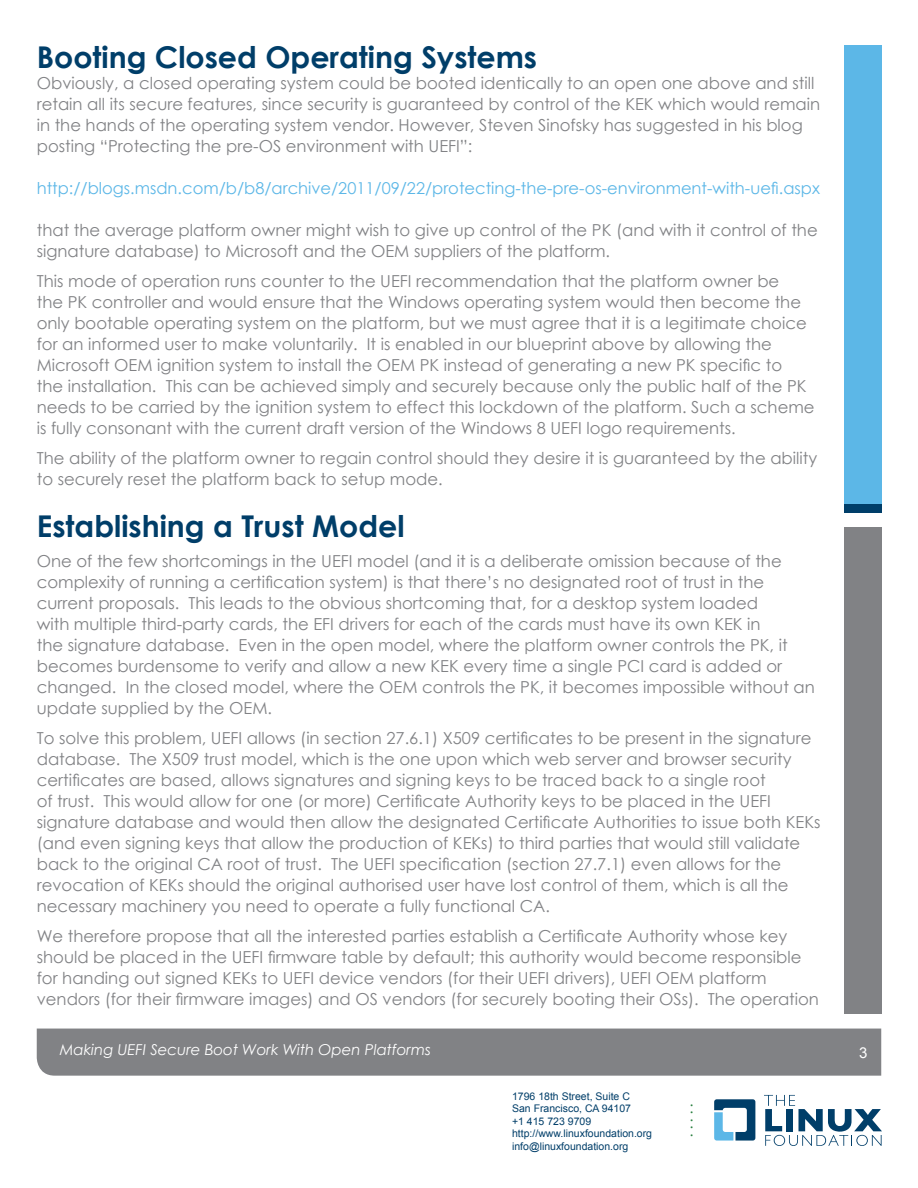
<style>
.page{position:relative;width:918px;height:1188px;background:#fff}
.page>*{position:absolute;margin:0;border:0;box-sizing:border-box;transform-origin:0 0}
.t1{font:700 30px "Century Gothic";color:#003e69}
.t2{font:16.5px/21px "Century Gothic";color:#818285}
.t3{font:16.35px "Century Gothic";color:#5cb7e7}
.t4{font:italic 15px "Century Gothic";color:#fff}
.t5{font:15px "Century Gothic";color:#277f3e}
.t6{font:15px "Arial";color:#fff}
.t7{font:10.5px/12.6px "Arial";color:#003e69}
</style>
<div class="page">
<div style="left:37px;top:1029px;width:844px;height:47px;background:#818285"></div>
<svg style="left:714px;top:1099px;width:41px;height:42px"></svg>
<svg style="left:764px;top:1095px;width:118px;height:51px"></svg>
<div style="left:844px;top:45px;width:37px;height:459px;background:#5cb7e7"></div>
<div style="left:844px;top:504px;width:37px;height:9px;background:#003e69"></div>
<div style="left:844px;top:527px;width:37px;height:486px;background:#818285"></div>
<h1 class="t1" style="left:37px;top:34px;width:502px">Booting Closed Operating Systems</h1>
<p class="t2" style="left:37px;top:72px;width:785px">Obviously, a closed operating system could be booted identically to an open one above and still retain all its secure features, since security is guaranteed by control of the KEK which would remain in the hands of the operating system vendor. However, Steven Sinofsky has suggested in his blog posting “Protecting the pre-OS environment with UEFI”:</p>
<p class="t3" style="left:37px;top:176px;width:785px">http://blogs.msdn.com/b/b8/archive/2011/09/22/protecting-the-pre-os-environment-with-uefi.aspx</p>
<p class="t2" style="left:37px;top:219px;width:783px">that the average platform owner might wish to give up control of the PK (and with it control of the signature database) to Microsoft and the OEM suppliers of the platform.</p>
<p class="t2" style="left:37px;top:270px;width:779px">This mode of operation runs counter to the UEFI recommendation that the platform owner be<br>the PK controller and would ensure that the Windows operating system would then become the only bootable operating system on the platform, but we must agree that it is a legitimate choice for an informed user to make voluntarily. It is enabled in our blueprint above by allowing the Microsoft OEM ignition system to install the OEM PK instead of generating a new PK specific to<br>the installation. This can be achieved simply and securely because only the public half of the PK needs to be carried by the ignition system to effect this lockdown of the platform. Such a scheme is fully consonant with the current draft version of the Windows 8 UEFI logo requirements.</p>
<p class="t2" style="left:37px;top:447px;width:782px">The ability of the platform owner to regain control should they desire it is guaranteed by the ability to securely reset the platform back to setup mode.</p>
<h1 class="t1" style="left:37px;top:503px;width:369px">Establishing a Trust Model</h1>
<p class="t2" style="left:37px;top:550px;width:780px">One of the few shortcomings in the UEFI model (and it is a deliberate omission because of the complexity of running a certification system) is that there’s no designated root of trust in the current proposals. This leads to the obvious shortcoming that, for a desktop system loaded<br>with multiple third-party cards, the EFI drivers for each of the cards must have its own KEK in<br>the signature database. Even in the open model, where the platform owner controls the PK, it becomes burdensome to verify and allow a new KEK every time a single PCI card is added or changed. In the closed model, where the OEM controls the PK, it becomes impossible without an update supplied by the OEM.</p>
<p class="t2" style="left:37px;top:727px;width:785px">To solve this problem, UEFI allows (in section 27.6.1) X509 certificates to be present in the signature database. The X509 trust model, which is the one upon which web server and browser security certificates are based, allows signatures and signing keys to be traced back to a single root<br>of trust. This would allow for one (or more) Certificate Authority keys to be placed in the UEFI signature database and would then allow the designated Certificate Authorities to issue both KEKs (and even signing keys that allow the production of KEKs) to third parties that would still validate back to the original CA root of trust. The UEFI specification (section 27.7.1) even allows for the revocation of KEKs should the original authorised user have lost control of them, which is all the necessary machinery you need to operate a fully functional CA.</p>
<p class="t2" style="left:37px;top:925px;width:784px">We therefore propose that all the interested parties establish a Certificate Authority whose key should be placed in the UEFI firmware table by default; this authority would become responsible for handing out signed KEKs to UEFI device vendors (for their UEFI drivers), UEFI OEM platform vendors (for their firmware images) and OS vendors (for securely booting their OSs). The operation</p>
<p class="t4" style="left:60px;top:1039px;width:373px">Making UEFI Secure Boot Work With Open Platforms</p>
<p class="t6" style="left:859px;top:1043px;width:10px">3</p>
<p class="t7" style="left:512px;top:1090px;width:142px">1796 18th Street, Suite C<br>San Francisco, CA 94107<br>+1 415 723 9709 http://www.linuxfoundation.org info@linuxfoundation.org</p>
<p class="t5" style="left:689px;top:1090px;width:6px">.</p>
<p class="t5" style="left:689px;top:1097px;width:6px">.</p>
<p class="t5" style="left:689px;top:1105px;width:6px">.</p>
<p class="t5" style="left:689px;top:1112px;width:6px">.</p>
<p class="t5" style="left:689px;top:1120px;width:6px">.</p>
</div>
